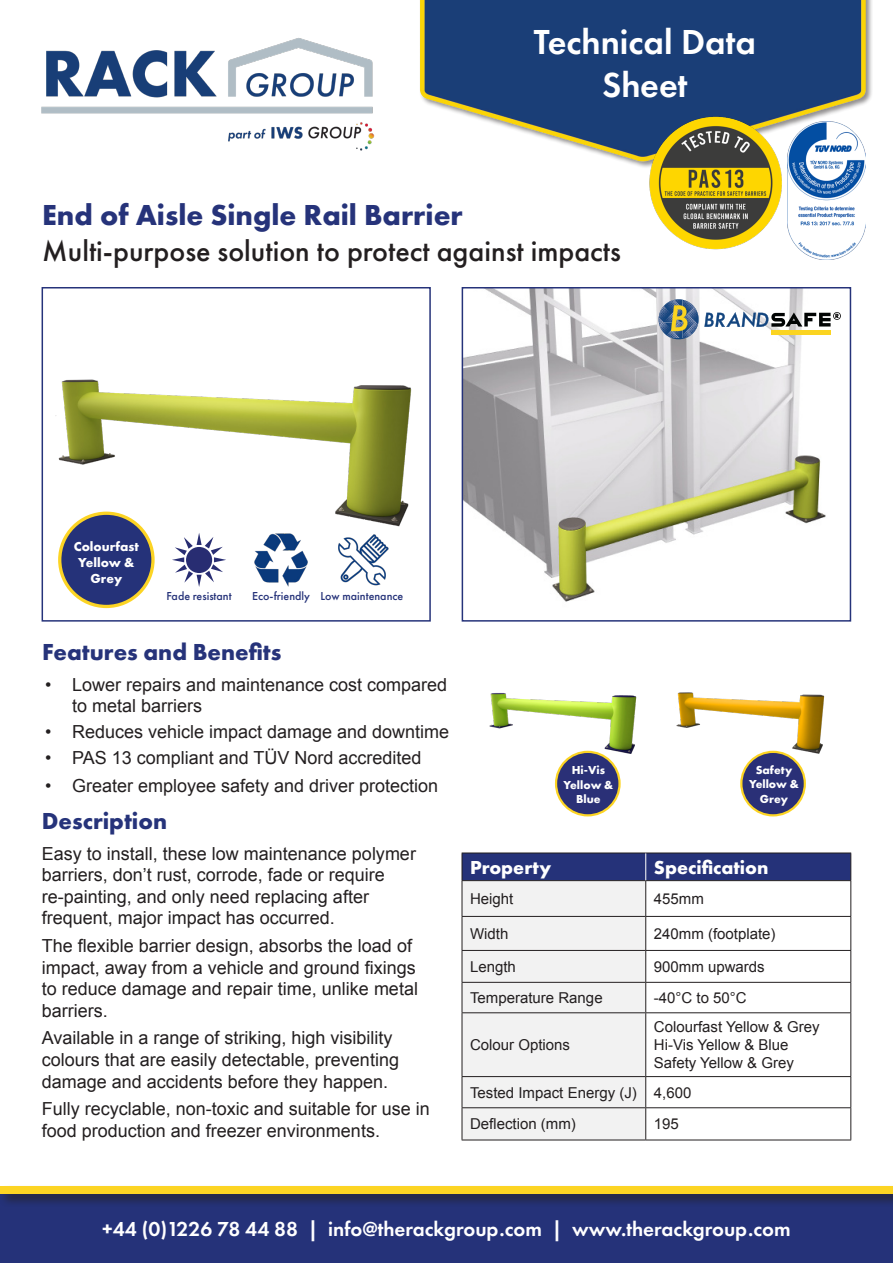
<style>
.page{position:relative;width:893px;height:1263px;background:#fff}
.page>*{position:absolute;margin:0;border:0;box-sizing:border-box;transform-origin:0 0}
.t1{font:600 36px/43.2px "Futura PT";color:#fff;text-align:center}
.t2{font:500 30px "Futura PT";color:#231f20}
.t3{font:700 30px "Futura PT";color:#26337a}
.Subheading{font:700 24px "Futura PT";color:#26337a}
.t4{font:600 21px "Futura PT";color:#fff}
.t5{font:700 19.5px "Futura PT";color:#fff}
.t6{font:18px/21.6px "Arial";color:#231f20}
.t7{font:15px "Arial";color:#231f20}
.t8{font:700 13.5px/16.2px "Futura PT";color:#fff;text-align:center}
.t9{font:500 12px "Futura PT";color:#253279}
.t10{font:700 12px/14.4px "Futura PT";color:#fff;text-align:center}
</style>
<div class="page">
<div style="left:0;top:1208px;width:893px;height:55px;background:#253279"></div>
<div style="left:0;top:1184px;width:893px;height:24px;background:#231f20;opacity:.75"></div>
<div style="left:0;top:1186px;width:893px;height:8px;background:#fcd424"></div>
<img style="left:41px;top:0;width:831px;height:170px">
<img style="left:55px;top:379px;width:357px;height:209px">
<div style="left:42px;top:287px;width:389px;height:335px;border:2px solid #26337a"></div>
<img style="left:465px;top:290px;width:361px;height:312px">
<div style="left:462px;top:287px;width:389px;height:335px;border:2px solid #26337a"></div>
<div style="left:60px;top:513px;width:93px;height:93px;background:#253279;border-radius:50%"></div>
<div style="left:58px;top:512px;width:97px;height:96px;border:3px solid #fcd424;border-radius:50%"></div>
<div style="left:463px;top:881px;width:182px;height:258px;background:#f2f2f2"></div>
<svg style="left:646px;top:881px;width:204px;height:258px"></svg>
<hr style="left:645px;top:881px;width:1px;height:35px;background:#231f20">
<hr style="left:850px;top:881px;width:1px;height:35px;background:#231f20">
<hr style="left:645px;top:917px;width:1px;height:33px;background:#231f20">
<hr style="left:850px;top:917px;width:1px;height:33px;background:#231f20">
<hr style="left:645px;top:951px;width:1px;height:31px;background:#231f20">
<hr style="left:850px;top:951px;width:1px;height:31px;background:#231f20">
<svg style="left:645px;top:983px;width:1px;height:29px"></svg>
<svg style="left:850px;top:983px;width:1px;height:29px"></svg>
<hr style="left:645px;top:1013px;width:1px;height:63px;background:#231f20">
<hr style="left:850px;top:1013px;width:1px;height:63px;background:#231f20">
<hr style="left:645px;top:1077px;width:1px;height:30px;background:#231f20">
<hr style="left:850px;top:1077px;width:1px;height:30px;background:#231f20">
<hr style="left:645px;top:1108px;width:1px;height:31px;background:#231f20">
<hr style="left:850px;top:1108px;width:1px;height:31px;background:#231f20">
<hr style="left:462px;top:881px;width:1px;height:35px;background:#231f20">
<hr style="left:462px;top:951px;width:1px;height:31px;background:#231f20">
<svg style="left:462px;top:983px;width:1px;height:29px"></svg>
<hr style="left:462px;top:1013px;width:1px;height:63px;background:#231f20">
<hr style="left:462px;top:1076px;width:184px;height:1px;background:#231f20">
<hr style="left:462px;top:1077px;width:1px;height:30px;background:#231f20">
<hr style="left:646px;top:1076px;width:205px;height:1px;background:#231f20">
<hr style="left:462px;top:1107px;width:184px;height:1px;background:#231f20">
<hr style="left:462px;top:1108px;width:1px;height:31px;background:#231f20">
<hr style="left:646px;top:1107px;width:205px;height:1px;background:#231f20">
<hr style="left:462px;top:1139px;width:184px;height:1px;background:#231f20">
<hr style="left:646px;top:1139px;width:205px;height:1px;background:#231f20">
<hr style="left:462px;top:950px;width:184px;height:1px;background:#231f20">
<hr style="left:646px;top:950px;width:205px;height:1px;background:#231f20">
<hr style="left:462px;top:982px;width:184px;height:1px;background:#231f20">
<hr style="left:646px;top:982px;width:205px;height:1px;background:#231f20">
<hr style="left:462px;top:1012px;width:184px;height:1px;background:#231f20">
<hr style="left:646px;top:1012px;width:205px;height:1px;background:#231f20">
<hr style="left:462px;top:916px;width:184px;height:1px;background:#231f20">
<hr style="left:462px;top:917px;width:1px;height:33px;background:#231f20">
<hr style="left:646px;top:916px;width:205px;height:1px;background:#231f20">
<svg style="left:462px;top:853px;width:389px;height:28px;background:#263275"></svg>
<svg style="left:172px;top:533px;width:54px;height:54px"></svg>
<img style="left:254px;top:533px;width:54px;height:54px">
<img style="left:335px;top:533px;width:54px;height:54px">
<img style="left:489px;top:693px;width:148px;height:85px">
<img style="left:676px;top:692px;width:149px;height:86px">
<div style="left:556px;top:752px;width:63px;height:63px;background:#2a3077;border-radius:50%"></div>
<div style="left:555px;top:751px;width:66px;height:65px;border:2px solid #fcd424;border-radius:50%"></div>
<div style="left:741px;top:752px;width:64px;height:63px;background:#2a3077;border-radius:50%"></div>
<div style="left:740px;top:751px;width:66px;height:65px;border:2px solid #fcd424;border-radius:50%"></div>
<img style="left:636px;top:103px;width:159px;height:147px">
<img style="left:787px;top:122px;width:78px;height:137px">
<div style="left:771px;top:330px;width:60px;height:5px;background:#fbd421"></div>
<svg style="left:659px;top:299px;width:40px;height:40px"></svg>
<img style="left:659px;top:299px;width:24px;height:23px">
<img style="left:683px;top:320px;width:16px;height:18px">
<img style="left:659px;top:322px;width:24px;height:16px">
<svg style="left:671px;top:305px;width:16px;height:26px"></svg>
<svg style="left:704px;top:311px;width:137px;height:16px"></svg>
<h1 class="t1" style="left:534px;top:20px;width:224px">Technical Data<br>Sheet</h1>
<p class="t3" style="left:42px;top:196px;width:422px">End of Aisle Single Rail Barrier</p>
<p class="t2" style="left:42px;top:233px;width:580px">Multi-purpose solution to protect against impacts</p>
<p class="t8" style="left:74px;top:538px;width:67px">Colourfast<br>Yellow &amp;<br>Grey</p>
<p class="t9" style="left:167px;top:589px;width:67px">Fade resistant</p>
<p class="t9" style="left:252px;top:589px;width:59px">Eco-friendly</p>
<p class="t9" style="left:320px;top:589px;width:84px">Low maintenance</p>
<p class="Subheading" style="left:42px;top:637px;width:240px">Features and Benefits</p>
<p class="t6" style="left:72px;top:674px;width:377px;text-indent:-27px">• Lower repairs and maintenance cost compared to metal barriers</p>
<p class="t6" style="left:45px;top:721px;width:406px">• Reduces vehicle impact damage and downtime</p>
<p class="t6" style="left:45px;top:747px;width:378px">• PAS 13 compliant and TÜV Nord accredited</p>
<p class="t6" style="left:45px;top:774px;width:395px">• Greater employee safety and driver protection</p>
<p class="Subheading" style="left:42px;top:806px;width:127px">Description</p>
<p class="t6" style="left:42px;top:843px;width:376px">Easy to install, these low maintenance polymer barriers, don’t rust, corrode, fade or require</p>
<p class="t6" style="left:42px;top:886px;width:329px">re-painting, and only need replacing after frequent, major impact has occurred.</p>
<p class="t6" style="left:42px;top:935px;width:378px">The flexible barrier design, absorbs the load of impact, away from a vehicle and ground fixings to reduce damage and repair time, unlike metal barriers.</p>
<p class="t6" style="left:42px;top:1027px;width:359px">Available in a range of striking, high visibility colours that are easily detectable, preventing damage and accidents before they happen.</p>
<p class="t6" style="left:42px;top:1098px;width:390px">Fully recyclable, non-toxic and suitable for use in food production and freezer environments.</p>
<p class="t10" style="left:563px;top:763px;width:51px">Hi-Vis<br>Yellow &amp;<br>Blue</p>
<p class="t10" style="left:749px;top:762px;width:51px">Safety<br>Yellow &amp;<br>Grey</p>
<p class="t5" style="left:470px;top:855px;width:83px">Property</p>
<p class="t5" style="left:654px;top:855px;width:116px">Specification</p>
<p class="t7" style="left:470px;top:889px;width:45px">Height</p>
<p class="t7" style="left:654px;top:889px;width:52px">455mm</p>
<p class="t7" style="left:470px;top:924px;width:40px">Width</p>
<p class="t7" style="left:654px;top:924px;width:123px">240mm (footplate)</p>
<p class="t7" style="left:470px;top:957px;width:47px">Length</p>
<p class="t7" style="left:654px;top:957px;width:112px">900mm upwards</p>
<p class="t7" style="left:470px;top:988px;width:134px">Temperature Range</p>
<p class="t7" style="left:654px;top:988px;width:94px">-40°C to 50°C</p>
<p class="t7" style="left:470px;top:1035px;width:102px">Colour Options</p>
<p class="t7" style="left:654px;top:1017px;width:167px">Colourfast Yellow &amp; Grey</p>
<p class="t7" style="left:654px;top:1035px;width:136px">Hi-Vis Yellow &amp; Blue</p>
<p class="t7" style="left:654px;top:1053px;width:142px">Safety Yellow &amp; Grey</p>
<p class="t7" style="left:470px;top:1082px;width:168px">Tested Impact Energy (J)</p>
<p class="t7" style="left:654px;top:1082px;width:39px">4,600</p>
<p class="t7" style="left:470px;top:1114px;width:107px">Deflection (mm)</p>
<p class="t7" style="left:654px;top:1114px;width:27px">195</p>
<p class="t4" style="left:102px;top:1215px;width:690px">+44 (0)1226 78 44 88 | info@therackgroup.com | www.therackgroup.com</p>
</div>
